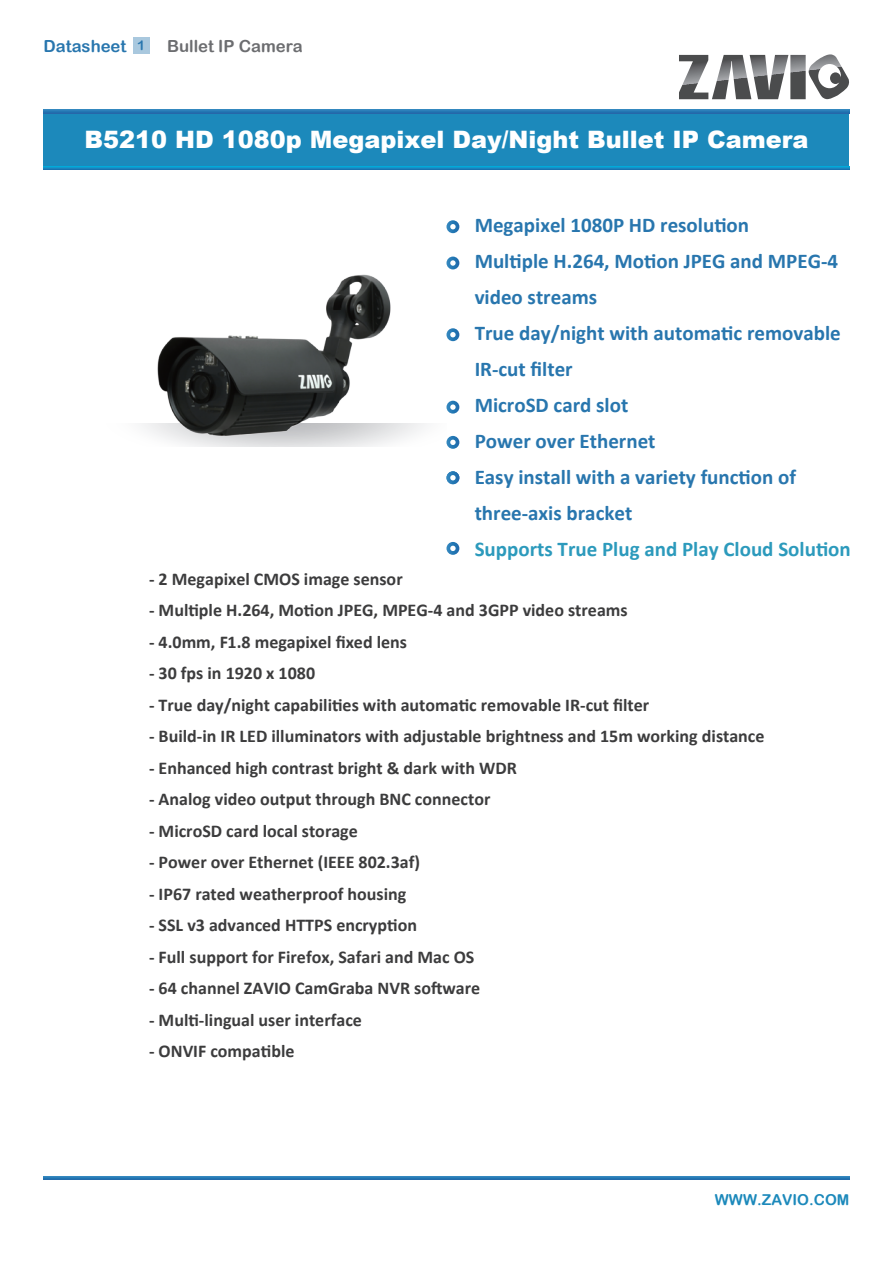
<style>
.page{position:relative;width:893px;height:1263px;background:#fff}
.page>*{position:absolute;margin:0;border:0;box-sizing:border-box;transform-origin:0 0}
.t1{font:900 24px "Arial";color:#fff}
.t2{font:700 21px/36px "Calibri";color:#2876ae}
.t3{font:700 21px "Calibri";color:#2c9abc}
.t4{font:700 18px "Calibri";color:#3c3c3d}
.t5{font:16.65px "Arial Rounded MT Bold";color:#6c6d70}
.t6{font:16.65px "Arial Rounded MT Bold";color:#2876ae}
.t7{font:15px "Arial Rounded MT Bold";color:#1c89bb}
.s1{font-size:13.5px}
</style>
<div class="page">
<div style="left:44px;top:112px;width:805px;height:58px;background:#1c89bb"></div>
<hr style="left:44px;top:110px;width:805px;height:3px;background:#2377b3">
<svg style="left:44px;top:166px;width:805px;height:4px"></svg>
<svg style="left:679px;top:54px;width:170px;height:46px"></svg>
<hr style="left:44px;top:1176px;width:805px;height:3px;background:#2c7eb8">
<svg style="left:446px;top:220px;width:13px;height:13px"></svg>
<svg style="left:446px;top:257px;width:13px;height:12px"></svg>
<svg style="left:446px;top:328px;width:13px;height:13px"></svg>
<svg style="left:446px;top:401px;width:13px;height:13px"></svg>
<svg style="left:446px;top:436px;width:13px;height:13px"></svg>
<svg style="left:446px;top:471px;width:13px;height:13px"></svg>
<svg style="left:446px;top:542px;width:13px;height:13px"></svg>
<div style="left:133px;top:37px;width:16px;height:17px;background:#a9c8de"></div>
<img style="left:149px;top:274px;width:254px;height:173px">
<p class="t6" style="left:44px;top:36px;width:103px">Datasheet <span class="s1">1</span></p>
<p class="t5" style="left:167px;top:37px;width:137px">Bullet IP Camera</p>
<h1 class="t1" style="left:84px;top:122px;width:726px">B5210 HD 1080p Megapixel Day/Night Bullet IP Camera</h1>
<p class="t2" style="left:475px;top:206px;width:368px">Megapixel 1080P HD resolution<br>Multiple H.264, Motion JPEG and MPEG-4 video streams<br>True day/night with automatic removable<br>IR-cut filter<br>MicroSD card slot<br>Power over Ethernet<br>Easy install with a variety function of three-axis bracket</p>
<p class="t3" style="left:475px;top:536px;width:378px">Supports True Plug and Play Cloud Solution</p>
<p class="t4" style="left:149px;top:567px;width:255px">- 2 Megapixel CMOS image sensor</p>
<p class="t4" style="left:149px;top:599px;width:480px">- Multiple H.264, Motion JPEG, MPEG-4 and 3GPP video streams</p>
<p class="t4" style="left:149px;top:630px;width:260px">- 4.0mm, F1.8 megapixel fixed lens</p>
<p class="t4" style="left:149px;top:662px;width:168px">- 30 fps in 1920 x 1080</p>
<p class="t4" style="left:149px;top:693px;width:502px">- True day/night capabilities with automatic removable IR-cut filter</p>
<p class="t4" style="left:149px;top:725px;width:617px">- Build-in IR LED illuminators with adjustable brightness and 15m working distance</p>
<p class="t4" style="left:149px;top:756px;width:369px">- Enhanced high contrast bright &amp; dark with WDR</p>
<p class="t4" style="left:149px;top:788px;width:343px">- Analog video output through BNC connector</p>
<p class="t4" style="left:149px;top:819px;width:210px">- MicroSD card local storage</p>
<p class="t4" style="left:149px;top:851px;width:272px">- Power over Ethernet (IEEE 802.3af)</p>
<p class="t4" style="left:149px;top:882px;width:259px">- IP67 rated weatherproof housing</p>
<p class="t4" style="left:149px;top:914px;width:269px">- SSL v3 advanced HTTPS encryption</p>
<p class="t4" style="left:149px;top:945px;width:327px">- Full support for Firefox, Safari and Mac OS</p>
<p class="t4" style="left:149px;top:977px;width:333px">- 64 channel ZAVIO CamGraba NVR software</p>
<p class="t4" style="left:149px;top:1008px;width:214px">- Multi-lingual user interface</p>
<p class="t4" style="left:149px;top:1040px;width:147px">- ONVIF compatible</p>
<p class="t7" style="left:715px;top:1191px;width:136px">WWW.ZAVIO.COM</p>
</div>
